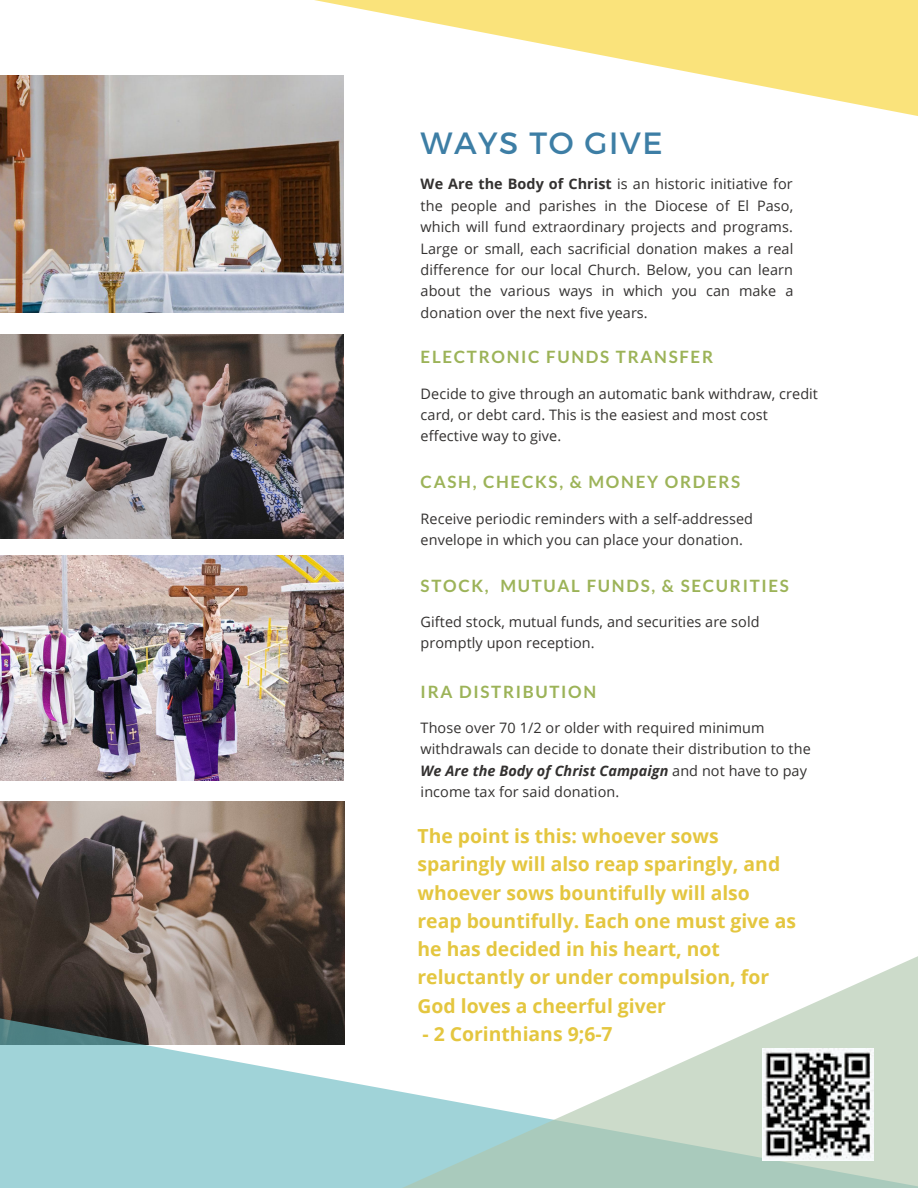
<style>
.page{position:relative;width:918px;height:1188px;background:#fff}
.page>*{position:absolute;margin:0;border:0;box-sizing:border-box;transform-origin:0 0}
.t1{font:30.75px "Montserrat";letter-spacing:.05em;color:#3d7ea5}
.t2{font:700 19.35px/28.2px "Open Sans";color:#e4c63f}
.t3{font:700 16.95px "Lato";letter-spacing:.1em;color:#9cb358}
.t4{font:14.4px/21.3px "Open Sans";letter-spacing:.005em;color:#333130}
.s1{font-weight:700}
.s2{font-weight:700;font-style:italic}
</style>
<div class="page">
<img style="left:0;top:556px;width:344px;height:225px">
<img style="left:0;top:335px;width:344px;height:203px">
<img style="left:0;top:801px;width:345px;height:211px">
<img style="left:0;top:75px;width:344px;height:237px">
<svg style="left:216px;top:0;width:702px;height:219px"></svg>
<svg style="left:15px;top:845px;width:903px;height:343px"></svg>
<img style="left:762px;top:1049px;width:112px;height:111px">
<p class="t1" style="left:421px;top:123px;width:244px">WAYS TO GIVE</p>
<p class="t4" style="left:421px;top:173px;width:374px;text-align:justify"><span class="s1">We Are the Body of Christ</span> is an historic initiative for the people and parishes in the Diocese of El Paso, which will fund extraordinary projects and programs.<br>Large or small, each sacrificial donation makes a real difference for our local Church. Below, you can learn about the various ways in which you can make a donation over the next five years.</p>
<p class="t3" style="left:421px;top:346px;width:294px">ELECTRONIC FUNDS TRANSFER</p>
<p class="t4" style="left:421px;top:382px;width:399px">Decide to give through an automatic bank withdraw, credit card, or debt card. This is the easiest and most cost effective way to give.</p>
<p class="t3" style="left:421px;top:471px;width:321px">CASH, CHECKS, &amp; MONEY ORDERS</p>
<p class="t4" style="left:421px;top:507px;width:334px">Receive periodic reminders with a self-addressed envelope in which you can place your donation.</p>
<p class="t3" style="left:421px;top:575px;width:370px">STOCK, MUTUAL FUNDS, &amp; SECURITIES</p>
<p class="t4" style="left:421px;top:611px;width:340px">Gifted stock, mutual funds, and securities are sold promptly upon reception.</p>
<p class="t3" style="left:421px;top:681px;width:177px">IRA DISTRIBUTION</p>
<p class="t4" style="left:421px;top:717px;width:392px">Those over 70 1/2 or older with required minimum withdrawals can decide to donate their distribution to the <span class="s2">We Are the Body of Christ Campaign</span> and not have to pay income tax for said donation.</p>
<p class="t2" style="left:417px;top:822px;width:380px">The point is this: whoever sows sparingly will also reap sparingly, and whoever sows bountifully will also reap bountifully. Each one must give as he has decided in his heart, not reluctantly or under compulsion, for God loves a cheerful giver</p>
<p class="t2" style="left:423px;top:1019px;width:192px">- 2 Corinthians 9;6-7</p>
</div>
